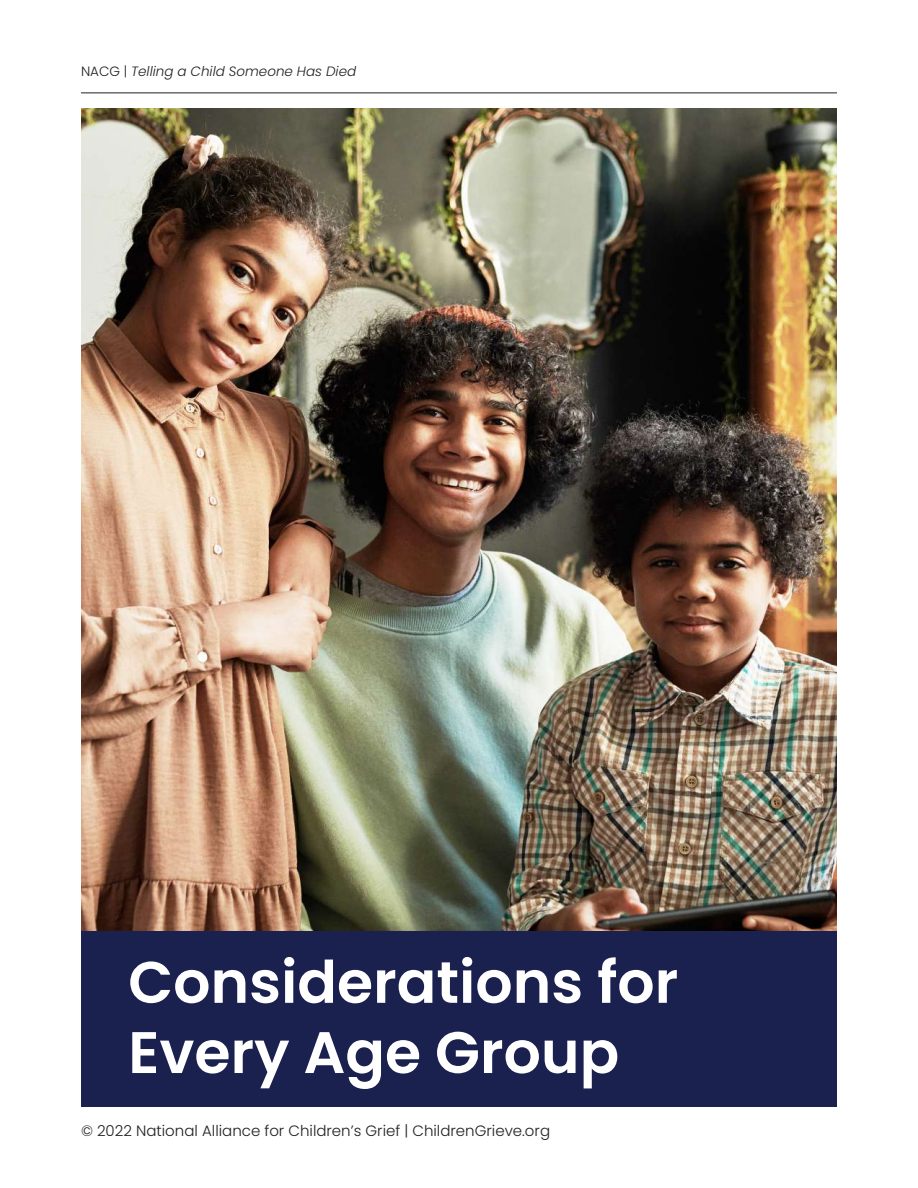
<style>
.page{position:relative;width:918px;height:1188px;background:#fff}
.page>*{position:absolute;margin:0;border:0;box-sizing:border-box;transform-origin:0 0}
.t1{font:600 58.5px/70.2px "Poppins";color:#fff}
.t2{font:300 15px "Poppins";color:#231f20}
.t3{font:italic 300 13.5px "Poppins";color:#231f20}
.s1{font-style:normal}
</style>
<div class="page">
<hr style="left:81px;top:93px;width:756px;height:1px;background:#231f20">
<img style="left:81px;top:108px;width:756px;height:824px">
<div style="left:81px;top:932px;width:756px;height:175px;background:#1a214f"></div>
<p class="t3" style="left:81px;top:63px;width:277px"><span class="s1">NACG |</span> Telling a Child Someone Has Died</p>
<h1 class="t1" style="left:128px;top:948px;width:552px">Considerations for<br>Every Age Group</h1>
<p class="t2" style="left:81px;top:1122px;width:471px">© 2022 National Alliance for Children’s Grief | ChildrenGrieve.org</p>
</div>
